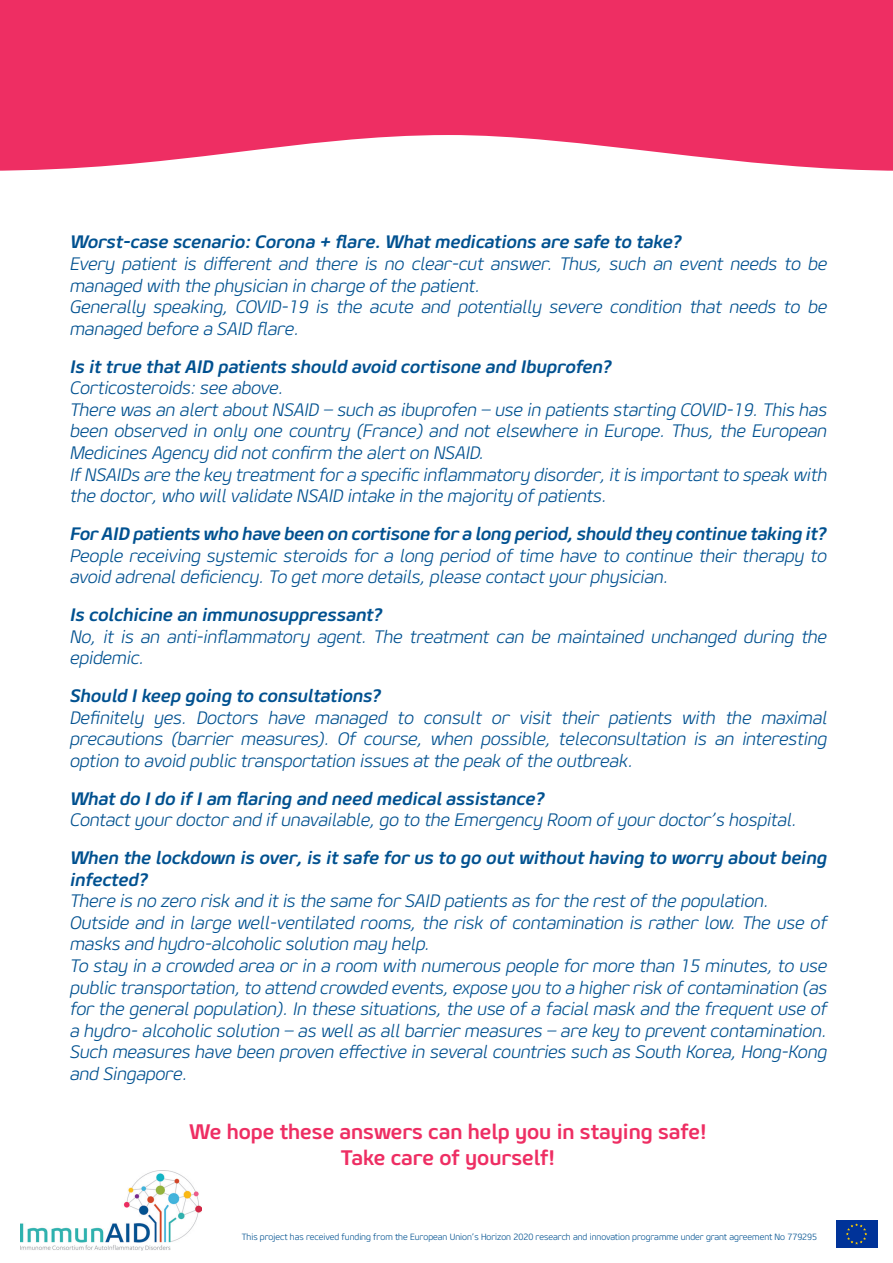
<style>
.page{position:relative;width:893px;height:1263px;background:#fff}
.page>*{position:absolute;margin:0;border:0;box-sizing:border-box;transform-origin:0 0}
.t1{font:700 21px "Geon";color:#ee2e63}
.t2{font:italic 300 18px/21.6px "Geon";color:#005190}
.t3{font:italic 700 18px/21.6px "Geon";color:#005190}
.t4{font:300 9px "Geon";color:#005190}
</style>
<div class="page">
<svg style="left:0;top:0;width:893px;height:171px;background:#ef4373"></svg>
<img style="left:21px;top:1170px;width:180px;height:80px">
<div style="left:836px;top:1220px;width:41px;height:28px;background:#039"></div>
<svg style="left:846px;top:1223px;width:21px;height:21px"></svg>
<p class="t3" style="left:69px;top:231px;width:617px">Worst-case scenario:Corona + flare.Whatmedications are safe to take?</p>
<p class="t2" style="left:69px;top:252px;width:762px">Every patient is different and there is no clear-cut answer. Thus, such an event needs to be managed with the physician in charge ofthe patient.</p>
<p class="t2" style="left:69px;top:296px;width:762px">Generally speaking, COVID-19 is the acute and potentially severe condition that needs to be managed before a SAID flare.</p>
<p class="t3" style="left:69px;top:355px;width:547px">Is ittrue thatAID patients should avoid cortisone and Ibuprofen?</p>
<p class="t2" style="left:69px;top:377px;width:219px">Corticosteroids:see above.</p>
<p class="t2" style="left:69px;top:398px;width:762px;text-align:justify">There was an alertaboutNSAID – such as ibuprofen – use in patients starting COVID-19.This has been observed in only one country (France) and not elsewhere in Europe. Thus, the European Medicines Agency did notconfirm the alerton NSAID.</p>
<p class="t2" style="left:69px;top:463px;width:762px">IfNSAIDs are the key treatmentfor a specific inflammatory disorder,itis importantto speak with the doctor,who willvalidate NSAID intake in the majority ofpatients.</p>
<p class="t3" style="left:69px;top:522px;width:762px">For AID patients who have been on cortisone for a long period,should they continue taking it?</p>
<p class="t2" style="left:69px;top:544px;width:762px">People receiving systemic steroids for a long period of time have to continue their therapy to avoid adrenaldeficiency.To getmore details,please contactyour physician.</p>
<p class="t3" style="left:69px;top:603px;width:318px">Is colchicine an immunosuppressant?</p>
<p class="t2" style="left:69px;top:625px;width:762px">No, it is an anti-inflammatory agent. The treatment can be maintained unchanged during the epidemic.</p>
<p class="t3" style="left:69px;top:684px;width:317px">Should Ikeep going to consultations?</p>
<p class="t2" style="left:69px;top:706px;width:762px;text-align:justify">Definitely yes. Doctors have managed to consult or visit their patients with the maximal precautions (barrier measures). Of course, when possible, teleconsultation is an interesting option to avoid public transportation issues atthe peak ofthe outbreak.</p>
<p class="t3" style="left:69px;top:787px;width:480px">Whatdo Ido ifIam flaring and need medicalassistance?</p>
<p class="t2" style="left:69px;top:809px;width:732px">Contactyour doctor and ifunavailable,go to the Emergency Room ofyour doctor’s hospital.</p>
<p class="t3" style="left:69px;top:846px;width:762px">When the lockdown is over,is itsafe for us to go outwithouthaving to worry aboutbeing infected?</p>
<p class="t2" style="left:69px;top:890px;width:704px">There is no zero risk and itis the same for SAID patients as for the restofthe population.</p>
<p class="t2" style="left:69px;top:911px;width:762px">Outside and in large well-ventilated rooms, the risk of contamination is rather low. The use of masks and hydro-alcoholic solution may help.</p>
<p class="t2" style="left:69px;top:954px;width:762px;text-align:justify">To stay in a crowded area or in a room with numerous people for more than 15 minutes, to use public transportation,to attend crowded events,expose you to a higher risk ofcontamination (as for the generalpopulation).In these situations,the use ofa facialmask and the frequentuse of a hydro-alcoholic solution – as wellas allbarrier measures – are key to preventcontamination.<br>Such measures have been proven effective in severalcountries such as South Korea,Hong-Kong and Singapore.</p>
<p class="t1" style="left:189px;top:1118px;width:519px">We hope these answers can help you in staying safe!</p>
<p class="t1" style="left:341px;top:1143px;width:216px">Take care of yourself!</p>
<p class="t4" style="left:242px;top:1230px;width:577px">This project has received funding from the European Union’s Horizon 2020 research and innovation programme under grant agreement No 779295</p>
</div>
